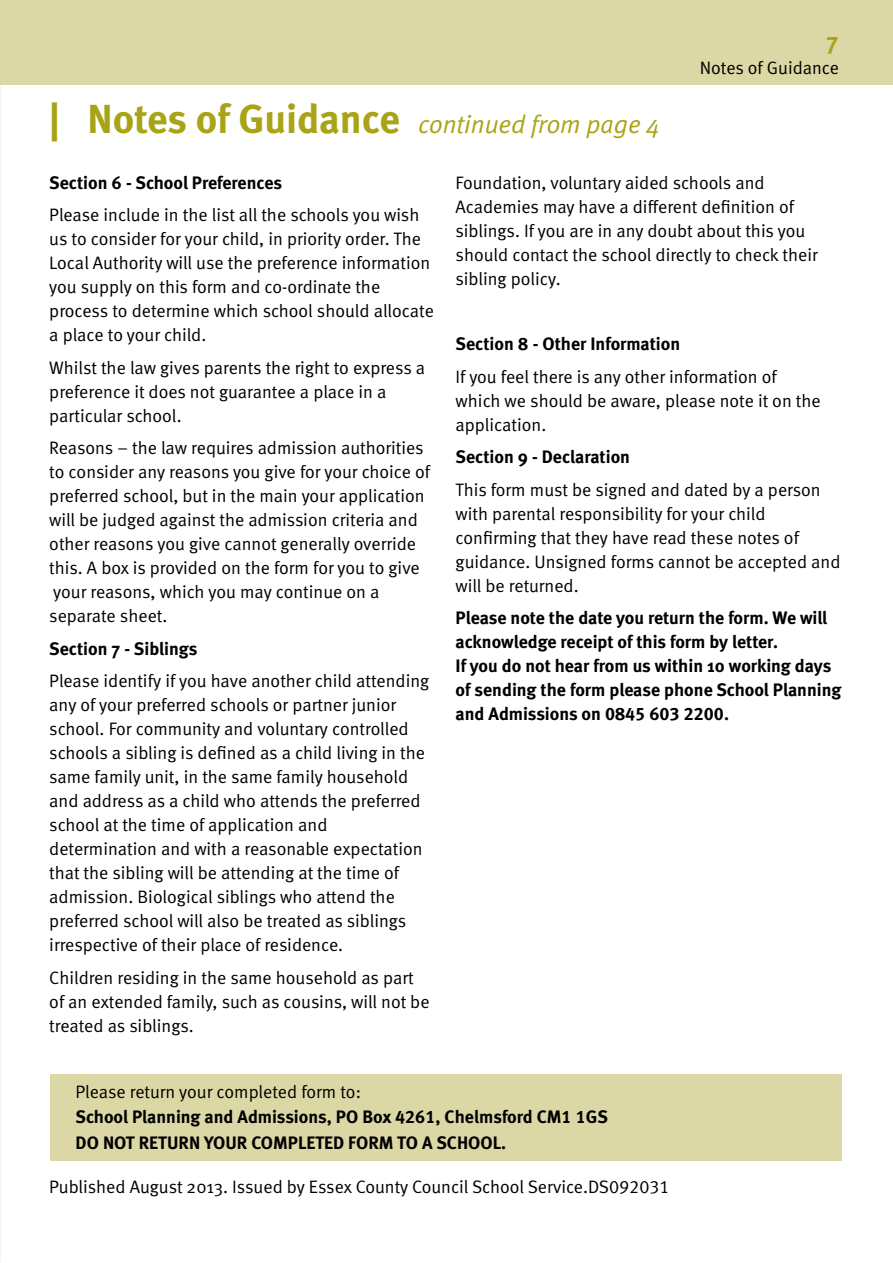
<style>
.page{position:relative;width:893px;height:1263px;background:#fff}
.page>*{position:absolute;margin:0;border:0;box-sizing:border-box;transform-origin:0 0}
.t1{font:italic 25.5px "Meta Normal";color:#a9a415}
.t2{font:24px "Meta Bold LF";color:#a9a415}
.t3{font:18px/24px "Meta Normal";color:#000}
.t4{font:700 18px/24px "Meta";color:#000}
.s1{font-family:"Meta";font-weight:700;font-style:normal;font-size:40.5px}
.s2{font-family:"Meta Bold LF";font-weight:400}
.s3{font-family:"Meta Normal LF"}
</style>
<div class="page">
<div style="left:0;top:0;width:893px;height:84px;background:#dcd8a6"></div>
<div style="left:50px;top:1075px;width:792px;height:86px;background:#dcd8a6"></div>
<h1 class="t1" style="left:49px;top:110px;width:612px"><span class="s1">| Notes of Guidance</span> continued from page 4</h1>
<h2 class="t2" style="left:825px;top:31px;width:15px">7</h2>
<p class="t3" style="left:700px;top:55px;width:141px">Notes of Guidance</p>
<p class="t4" style="left:49px;top:170px;width:234px">Section 6 - School Preferences</p>
<p class="t3" style="left:49px;top:203px;width:386px">Please include in the list all the schools you wish us to consider for your child, in priority order. The Local Authority will use the preference information you supply on this form and co-ordinate the process to determine which school should allocate a place to your child.</p>
<p class="t3" style="left:49px;top:355px;width:377px">Whilst the law gives parents the right to express a preference it does not guarantee a place in a particular school.</p>
<p class="t3" style="left:49px;top:436px;width:382px">Reasons – the law requires admission authorities to consider any reasons you give for your choice of preferred school, but in the main your application will be judged against the admission criteria and other reasons you give cannot generally override this. A box is provided on the form for you to give your reasons, which you may continue on a separate sheet.</p>
<p class="t4" style="left:49px;top:636px;width:149px">Section 7 - Siblings</p>
<p class="t3" style="left:49px;top:669px;width:381px">Please identify if you have another child attending any of your preferred schools or partner junior school. For community and voluntary controlled schools a sibling is defined as a child living in the same family unit, in the same family household and address as a child who attends the preferred school at the time of application and determination and with a reasonable expectation that the sibling will be attending at the time of admission. Biological siblings who attend the preferred school will also be treated as siblings irrespective of their place of residence.</p>
<p class="t3" style="left:49px;top:965px;width:382px">Children residing in the same household as part of an extended family, such as cousins, will not be treated as siblings.</p>
<p class="t3" style="left:456px;top:171px;width:364px">Foundation, voluntary aided schools and Academies may have a different definition of siblings. If you are in any doubt about this you should contact the school directly to check their sibling policy.</p>
<p class="t4" style="left:456px;top:332px;width:226px">Section 8 - Other Information</p>
<p class="t3" style="left:456px;top:364px;width:367px">If you feel there is any other information of which we should be aware, please note it on the application.</p>
<p class="t4" style="left:456px;top:445px;width:176px">Section 9 - Declaration</p>
<p class="t3" style="left:456px;top:477px;width:386px">This form must be signed and dated by a person with parental responsibility for your child confirming that they have read these notes of guidance. Unsigned forms cannot be accepted and will be returned.</p>
<p class="t4" style="left:456px;top:606px;width:387px">Please note the date you return the form. We will acknowledge receipt of this form by letter.<br>If you do not hear from us within 10 working days of sending the form please phone School Planning and Admissions on <span class="s2">0845 603 2200.</span></p>
<p class="t3" style="left:76px;top:1079px;width:287px">Please return your completed form to:</p>
<p class="t4" style="left:76px;top:1104px;width:534px;line-height:25.8px">School Planning and Admissions, <span class="s2">PO Box 4261,</span> Chelmsford <span class="s2">CM1 1GS<br></span>DO NOT RETURN YOUR COMPLETED FORM TO A SCHOOL.</p>
<p class="t3" style="left:49px;top:1174px;width:622px">Published August 2013. Issued by Essex County Council School Service.<span class="s3">DS092031</span></p>
</div>
